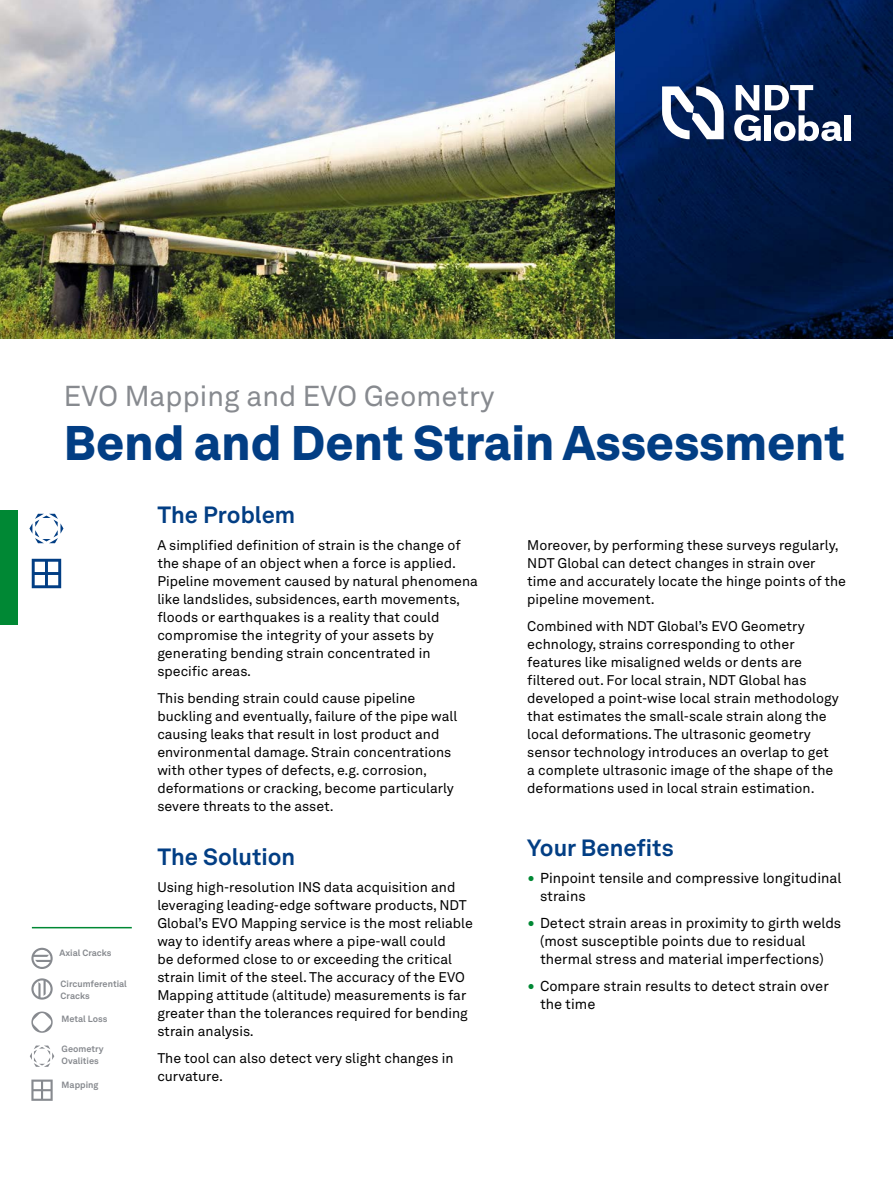
<style>
.page{position:relative;width:893px;height:1188px;background:#fff}
.page>*{position:absolute;margin:0;border:0;box-sizing:border-box;transform-origin:0 0}
.t1{font:900 48px "Akkurat LL";color:#023e84}
.t2{font:28.5px "Akkurat LL";color:#878a8f}
.t3{font:700 23.25px "Akkurat LL";color:#023e84}
.t4{font:14.25px/18px "Akkurat LL";color:#000}
.t5{font:13.8px/18px "Akkurat LL";color:#000}
.t6{font:700 9px/12px "Akkurat LL";color:#878a8f}
.s1{font-size:18.75px;color:#008834}
</style>
<div class="page">
<img style="left:0;top:0;width:893px;height:338px">
<div style="left:0;top:510px;width:17px;height:115px;background:#008834"></div>
<svg style="left:31px;top:948px;width:22px;height:21px"></svg>
<svg style="left:31px;top:1011px;width:22px;height:22px"></svg>
<svg style="left:31px;top:978px;width:22px;height:22px"></svg>
<hr style="left:32px;top:927px;width:100px;height:1px;background:#008834">
<svg style="left:30px;top:1046px;width:24px;height:21px"></svg>
<svg style="left:29px;top:514px;width:34px;height:29px"></svg>
<svg style="left:31px;top:1080px;width:22px;height:21px"></svg>
<svg style="left:32px;top:559px;width:29px;height:29px"></svg>
<svg style="left:662px;top:86px;width:62px;height:53px"></svg>
<div style="left:844px;top:115px;width:6px;height:26px;background:#fff"></div>
<svg style="left:734px;top:85px;width:108px;height:57px"></svg>
<h2 class="t2" style="left:64px;top:375px;width:432px">EVO Mapping and EVO Geometry</h2>
<h1 class="t1" style="left:64px;top:405px;width:783px">Bend and Dent Strain Assessment</h1>
<p class="t6" style="left:60px;top:947px;width:53px">Axial Cracks</p>
<p class="t6" style="left:61px;top:977px;width:68px">Circumferential<br>Cracks</p>
<p class="t6" style="left:62px;top:1013px;width:47px">Metal Loss</p>
<p class="t6" style="left:62px;top:1042px;width:43px">Geometry<br>Ovalities</p>
<p class="t6" style="left:62px;top:1078px;width:38px">Mapping</p>
<h3 class="t3" style="left:157px;top:497px;width:139px">The Problem</h3>
<p class="t5" style="left:157px;top:535px;width:322px">A simplified definition of strain is the change of the shape of an object when a force is applied.<br>Pipeline movement caused by natural phenomena like landslides, subsidences, earth movements, floods or earthquakes is a reality that could compromise the integrity of your assets by generating bending strain concentrated in specific areas.</p>
<p class="t5" style="left:157px;top:688px;width:301px">This bending strain could cause pipeline buckling and eventually, failure of the pipe wall causing leaks that result in lost product and environmental damage. Strain concentrations with other types of defects, e.g. corrosion, deformations or cracking, become particularly severe threats to the asset.</p>
<h3 class="t3" style="left:157px;top:839px;width:139px">The Solution</h3>
<p class="t5" style="left:157px;top:877px;width:317px">Using high-resolution INS data acquisition and leveraging leading-edge software products, NDT Global’s EVO Mapping service is the most reliable way to identify areas where a pipe-wall could<br>be deformed close to or exceeding the critical strain limit of the steel. The accuracy of the EVO Mapping attitude (altitude) measurements is far greater than the tolerances required for bending strain analysis.</p>
<p class="t5" style="left:157px;top:1048px;width:298px">The tool can also detect very slight changes in curvature.</p>
<p class="t5" style="left:527px;top:535px;width:320px">Moreover, by performing these surveys regularly, NDT Global can detect changes in strain over time and accurately locate the hinge points of the pipeline movement.</p>
<p class="t5" style="left:527px;top:616px;width:313px">Combined with NDT Global’s EVO Geometry echnology, strains corresponding to other features like misaligned welds or dents are filtered out. For local strain, NDT Global has developed a point-wise local strain methodology that estimates the small-scale strain along the local deformations. The ultrasonic geometry sensor technology introduces an overlap to get a complete ultrasonic image of the shape of the deformations used in local strain estimation.</p>
<h3 class="t3" style="left:527px;top:830px;width:148px">Your Benefits</h3>
<p class="t4" style="left:540px;top:868px;width:303px;text-indent:-13px"><span class="s1">•</span> Pinpoint tensile and compressive longitudinal strains</p>
<p class="t4" style="left:540px;top:913px;width:303px;text-indent:-13px"><span class="s1">•</span> Detect strain areas in proximity to girth welds (most susceptible points due to residual thermal stress and material imperfections)</p>
<p class="t4" style="left:540px;top:976px;width:290px;text-indent:-13px"><span class="s1">•</span> Compare strain results to detect strain over the time</p>
</div>
